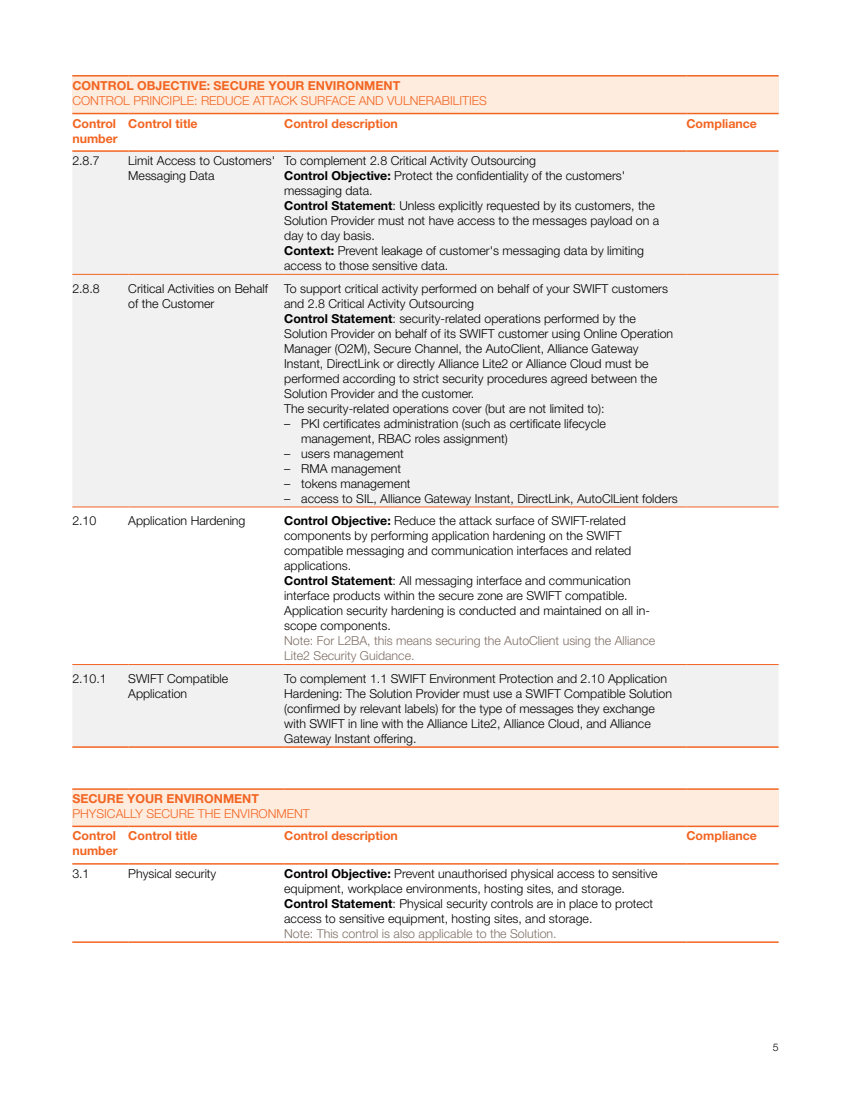
<style>
.page{position:relative;width:851px;height:1106px;background:#fff}
.page>*{position:absolute;margin:0;border:0;box-sizing:border-box;transform-origin:0 0}
.t1{font:300 12.3px/15px "Helvetica Neue LT Std";color:#000}
.t2{font:700 12.3px/15px "Helvetica Neue LT Std";color:#f26522}
.t3{font:300 12.3px/15px "Helvetica Neue LT Std";color:#807067}
.t4{font:300 12.3px "Helvetica Neue LT Std";color:#f26522}
.t5{font:300 10.5px "Helvetica Neue LT Std";color:#000}
.s1{font-weight:700}
</style>
<div class="page">
<div style="left:72px;top:76px;width:706px;height:38px;background:#feecdf"></div>
<svg style="left:72px;top:152px;width:706px;height:594px;fill:#f1f1f2"></svg>
<hr style="left:72px;top:75px;width:56px;height:2px;background:#f26522">
<hr style="left:128px;top:75px;width:156px;height:2px;background:#f26522">
<hr style="left:284px;top:75px;width:402px;height:2px;background:#f26522">
<hr style="left:686px;top:75px;width:92px;height:2px;background:#f26522">
<hr style="left:72px;top:746px;width:56px;height:2px;background:#f26522">
<hr style="left:128px;top:746px;width:156px;height:2px;background:#f26522">
<hr style="left:284px;top:746px;width:402px;height:2px;background:#f26522">
<hr style="left:686px;top:746px;width:92px;height:2px;background:#f26522">
<hr style="left:72px;top:113px;width:56px;height:1px;background:#f26522">
<hr style="left:128px;top:113px;width:156px;height:1px;background:#f26522">
<hr style="left:284px;top:113px;width:402px;height:1px;background:#f26522">
<hr style="left:686px;top:113px;width:92px;height:1px;background:#f26522">
<hr style="left:72px;top:150px;width:56px;height:2px;background:#f26522">
<hr style="left:128px;top:150px;width:156px;height:2px;background:#f26522">
<hr style="left:284px;top:150px;width:402px;height:2px;background:#f26522">
<hr style="left:686px;top:150px;width:92px;height:2px;background:#f26522">
<hr style="left:72px;top:274px;width:56px;height:1px;background:#f26522">
<hr style="left:128px;top:274px;width:156px;height:1px;background:#f26522">
<hr style="left:284px;top:274px;width:402px;height:1px;background:#f26522">
<hr style="left:686px;top:274px;width:92px;height:1px;background:#f26522">
<hr style="left:72px;top:506px;width:56px;height:1px;background:#f26522">
<hr style="left:128px;top:506px;width:156px;height:1px;background:#f26522">
<hr style="left:284px;top:506px;width:402px;height:1px;background:#f26522">
<hr style="left:686px;top:506px;width:92px;height:1px;background:#f26522">
<hr style="left:72px;top:664px;width:56px;height:1px;background:#f26522">
<hr style="left:128px;top:664px;width:156px;height:1px;background:#f26522">
<hr style="left:284px;top:664px;width:402px;height:1px;background:#f26522">
<hr style="left:686px;top:664px;width:92px;height:1px;background:#f26522">
<div style="left:72px;top:789px;width:706px;height:37px;background:#feecdf"></div>
<hr style="left:72px;top:941px;width:56px;height:2px;background:#f26522">
<hr style="left:128px;top:941px;width:156px;height:2px;background:#f26522">
<hr style="left:284px;top:941px;width:402px;height:2px;background:#f26522">
<hr style="left:686px;top:941px;width:92px;height:2px;background:#f26522">
<hr style="left:72px;top:788px;width:56px;height:2px;background:#f26522">
<hr style="left:128px;top:788px;width:156px;height:2px;background:#f26522">
<hr style="left:284px;top:788px;width:402px;height:2px;background:#f26522">
<hr style="left:686px;top:788px;width:92px;height:2px;background:#f26522">
<hr style="left:72px;top:825px;width:56px;height:2px;background:#f26522">
<hr style="left:128px;top:825px;width:156px;height:2px;background:#f26522">
<hr style="left:284px;top:825px;width:402px;height:2px;background:#f26522">
<hr style="left:686px;top:825px;width:92px;height:2px;background:#f26522">
<hr style="left:72px;top:863px;width:56px;height:1px;background:#f26522">
<hr style="left:128px;top:863px;width:156px;height:1px;background:#f26522">
<hr style="left:284px;top:863px;width:402px;height:1px;background:#f26522">
<hr style="left:686px;top:863px;width:92px;height:1px;background:#f26522">
<p class="t2" style="left:72px;top:78px;width:329px">CONTROL OBJECTIVE: SECURE YOUR ENVIRONMENT</p>
<p class="t4" style="left:72px;top:93px;width:416px">CONTROL PRINCIPLE: REDUCE ATTACK SURFACE AND VULNERABILITIES</p>
<p class="t2" style="left:72px;top:115px;width:47px">Control number</p>
<p class="t2" style="left:128px;top:115px;width:71px">Control title</p>
<p class="t2" style="left:284px;top:115px;width:115px">Control description</p>
<p class="t2" style="left:686px;top:115px;width:72px">Compliance</p>
<p class="t1" style="left:72px;top:153px;width:29px">2.8.7</p>
<p class="t1" style="left:128px;top:153px;width:148px">Limit Access to Customers'<br>Messaging Data</p>
<p class="t1" style="left:284px;top:153px;width:376px">To complement 2.8 Critical Activity Outsourcing<br><span class="s1">Control Objective:</span> Protect the confidentiality of the customers' messaging data.<br><span class="s1">Control Statement</span>: Unless explicitly requested by its customers, the Solution Provider must not have access to the messages payload on a day to day basis.<br><span class="s1">Context:</span> Prevent leakage of customer's messaging data by limiting access to those sensitive data.</p>
<p class="t1" style="left:72px;top:280px;width:29px">2.8.8</p>
<p class="t1" style="left:128px;top:280px;width:141px">Critical Activities on Behalf of the Customer</p>
<p class="t1" style="left:284px;top:280px;width:390px">To support critical activity performed on behalf of your SWIFT customers and 2.8 Critical Activity Outsourcing<br><span class="s1">Control Statement</span>: security-related operations performed by the Solution Provider on behalf of its SWIFT customer using Online Operation Manager (O2M), Secure Channel, the AutoClient, Alliance Gateway Instant, DirectLink or directly Alliance Lite2 or Alliance Cloud must be performed according to strict security procedures agreed between the Solution Provider and the customer.<br>The security-related operations cover (but are not limited to):</p>
<p class="t1" style="left:301px;top:415px;width:306px;text-indent:-17px">– PKI certificates administration (such as certificate lifecycle management, RBAC roles assignment)</p>
<p class="t1" style="left:284px;top:445px;width:121px">– users management</p>
<p class="t1" style="left:284px;top:460px;width:118px">– RMA management</p>
<p class="t1" style="left:284px;top:475px;width:128px">– tokens management</p>
<p class="t1" style="left:284px;top:490px;width:395px">– access to SIL, Alliance Gateway Instant, DirectLink, AutoClLient folders</p>
<p class="t1" style="left:72px;top:513px;width:26px">2.10</p>
<p class="t1" style="left:128px;top:513px;width:119px">Application Hardening</p>
<p class="t1" style="left:284px;top:513px;width:367px"><span class="s1">Control Objective:</span> Reduce the attack surface of SWIFT-related components by performing application hardening on the SWIFT compatible messaging and communication interfaces and related applications.<br><span class="s1">Control Statement</span>: All messaging interface and communication interface products within the secure zone are SWIFT compatible.<br>Application security hardening is conducted and maintained on all in&shy;scope components.</p>
<p class="t3" style="left:284px;top:633px;width:372px">Note: For L2BA, this means securing the AutoClient using the Alliance<br>Lite2 Security Guidance.</p>
<p class="t1" style="left:72px;top:670px;width:36px">2.10.1</p>
<p class="t1" style="left:128px;top:670px;width:101px">SWIFT Compatible<br>Application</p>
<p class="t1" style="left:284px;top:670px;width:389px">To complement 1.1 SWIFT Environment Protection and 2.10 Application Hardening: The Solution Provider must use a SWIFT Compatible Solution (confirmed by relevant labels) for the type of messages they exchange with SWIFT in line with the Alliance Lite2, Alliance Cloud, and Alliance Gateway Instant offering.</p>
<p class="t2" style="left:72px;top:790px;width:188px">SECURE YOUR ENVIRONMENT</p>
<p class="t4" style="left:72px;top:806px;width:239px">PHYSICALLY SECURE THE ENVIRONMENT</p>
<p class="t2" style="left:72px;top:828px;width:47px">Control number</p>
<p class="t2" style="left:128px;top:828px;width:71px">Control title</p>
<p class="t2" style="left:284px;top:828px;width:115px">Control description</p>
<p class="t2" style="left:686px;top:828px;width:72px">Compliance</p>
<p class="t1" style="left:72px;top:865px;width:19px">3.1</p>
<p class="t1" style="left:128px;top:865px;width:90px">Physical security</p>
<p class="t1" style="left:284px;top:865px;width:375px"><span class="s1">Control Objective:</span> Prevent unauthorised physical access to sensitive equipment, workplace environments, hosting sites, and storage.<br><span class="s1">Control Statement</span>: Physical security controls are in place to protect access to sensitive equipment, hosting sites, and storage.</p>
<p class="t3" style="left:284px;top:925px;width:274px">Note: This control is also applicable to the Solution.</p>
<p class="t5" style="left:772px;top:1040px;width:7px">5</p>
</div>
